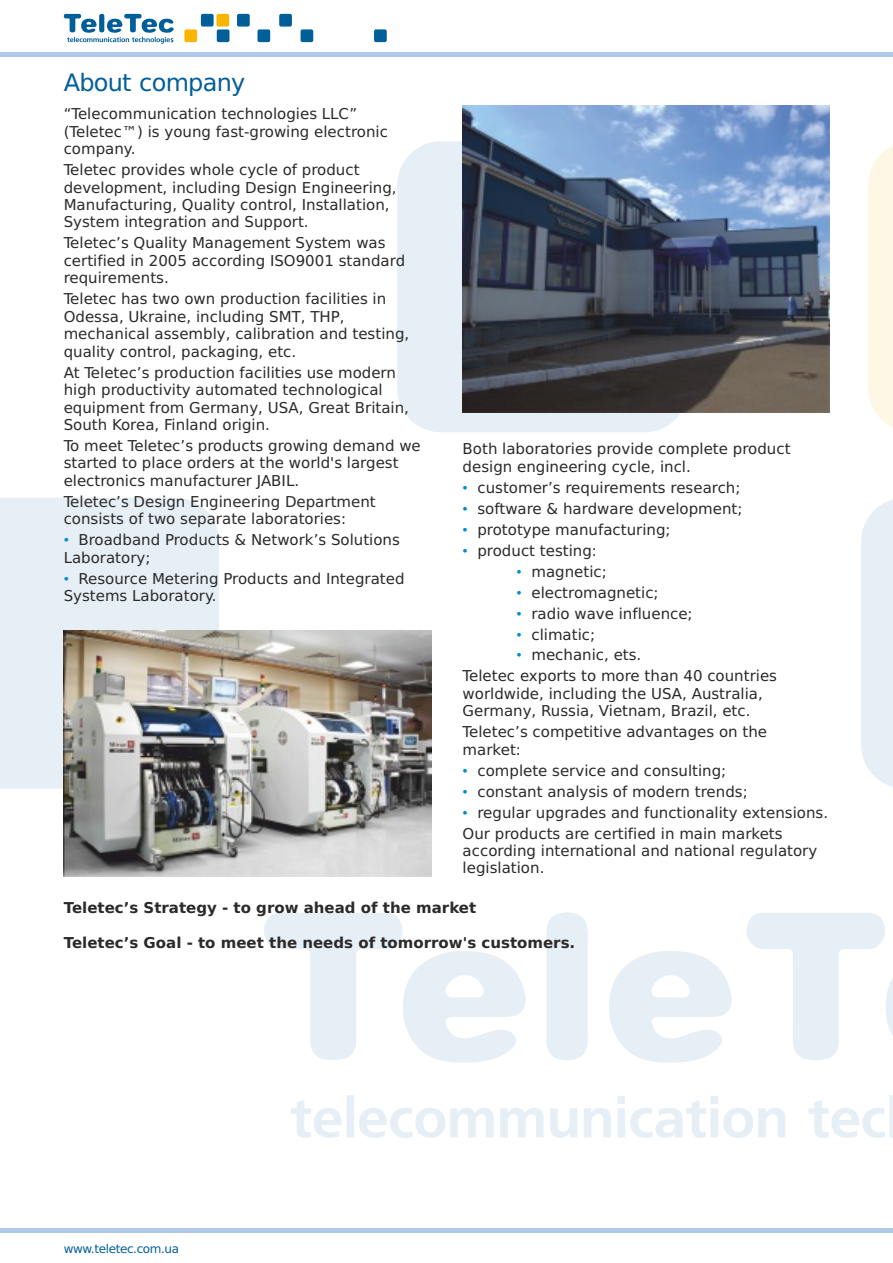
<style>
.page{position:relative;width:893px;height:1263px;background:#fff}
.page>*{position:absolute;margin:0;border:0;box-sizing:border-box;transform-origin:0 0}
.t1{font:24px "DejaVu Sans";letter-spacing:-.03em;color:#005e99}
.t2{font:15px/17.4px "DejaVu Sans";color:#2b2929}
.t3{font:700 15px "DejaVu Sans";color:#2b2929}
.t4{font:15px/21px "Arial";color:#008cd1;text-align:justify}
.t5{font:12px "DejaVu Sans";letter-spacing:-.03em;color:#005e99}
</style>
<div class="page">
<svg style="left:264px;top:912px;width:629px;height:151px"></svg>
<svg style="left:291px;top:1095px;width:602px;height:43px"></svg>
<svg style="left:861px;top:499px;width:32px;height:288px;background:#e8f0f5"></svg>
<div style="left:0;top:498px;width:219px;height:291px;background:#e6eff5"></div>
<svg style="left:868px;top:146px;width:25px;height:282px;background:#fef7e8"></svg>
<div style="left:397px;top:141px;width:291px;height:291px;background:#e6eff5;border-radius:44px"></div>
<img style="left:462px;top:106px;width:367px;height:307px">
<div style="left:0;top:52px;width:893px;height:5px;background:#b0c9eb"></div>
<hr style="left:0;top:1228px;width:893px;height:4px;background:#b0c9eb">
<svg style="left:64px;top:14px;width:110px;height:30px"></svg>
<div style="left:201px;top:14px;width:13px;height:13px;background:#005e99;border-radius:2px"></div>
<div style="left:217px;top:29px;width:12px;height:13px;background:#005e99;border-radius:2px"></div>
<div style="left:257px;top:29px;width:13px;height:13px;background:#005e99;border-radius:2px"></div>
<div style="left:216px;top:14px;width:13px;height:13px;background:#fab500;border-radius:2px"></div>
<div style="left:184px;top:29px;width:13px;height:13px;background:#fab500;border-radius:2px"></div>
<div style="left:279px;top:14px;width:13px;height:13px;background:#005e99;border-radius:2px"></div>
<div style="left:301px;top:29px;width:12px;height:13px;background:#005e99;border-radius:2px"></div>
<div style="left:237px;top:14px;width:13px;height:13px;background:#005e99;border-radius:2px"></div>
<div style="left:374px;top:29px;width:13px;height:13px;background:#005e99;border-radius:2px"></div>
<img style="left:63px;top:631px;width:369px;height:245px">
<h1 class="t1" style="left:64px;top:72px;width:183px">About company</h1>
<p class="t2" style="left:64px;top:107px;width:326px">“Telecommunication technologies LLC” (Teletec™) is young fast-growing electronic company.</p>
<p class="t2" style="left:64px;top:162px;width:334px">Teletec provides whole cycle of product development, including Design Engineering, Manufacturing, Quality control, Installation, System integration and Support.</p>
<p class="t2" style="left:64px;top:236px;width:343px">Teletec’s Quality Management System was certified in 2005 according ISO9001 standard requirements.</p>
<p class="t2" style="left:64px;top:292px;width:347px">Teletec has two own production facilities in Odessa, Ukraine, including SMT, THP, mechanical assembly, calibration and testing, quality control, packaging, etc.</p>
<p class="t2" style="left:64px;top:365px;width:347px">At Teletec’s production facilities use modern high productivity automated technological equipment from Germany, USA, Great Britain, South Korea, Finland origin.</p>
<p class="t2" style="left:64px;top:438px;width:359px">To meet Teletec’s products growing demand we</p>
<p class="t2" style="left:463px;top:442px;width:329px">Both laboratories provide complete product</p>
<p class="t2" style="left:64px;top:456px;width:336px">started to place orders at the world's largest</p>
<p class="t2" style="left:463px;top:459px;width:230px">design engineering cycle, incl.</p>
<p class="t2" style="left:64px;top:473px;width:237px">electronics manufacturer JABIL.</p>
<p class="t2" style="left:477px;top:480px;width:265px">customer’s requirements research;</p>
<p class="t2" style="left:64px;top:494px;width:314px">Teletec’s Design Engineering Department</p>
<p class="t2" style="left:477px;top:501px;width:267px">software &amp; hardware development;</p>
<p class="t4" style="left:463px;top:478px;width:7px">• • •</p>
<p class="t2" style="left:64px;top:512px;width:284px">consists of two separate laboratories:</p>
<p class="t2" style="left:477px;top:522px;width:195px">prototype manufacturing;</p>
<p class="t2" style="left:78px;top:533px;width:323px">Broadband Products &amp; Network’s Solutions</p>
<p class="t4" style="left:64px;top:531px;width:7px">•</p>
<p class="t2" style="left:477px;top:543px;width:121px">product testing:</p>
<p class="t4" style="left:463px;top:541px;width:7px">•</p>
<p class="t2" style="left:64px;top:550px;width:88px">Laboratory;</p>
<p class="t2" style="left:531px;top:564px;width:77px">magnetic;</p>
<p class="t4" style="left:517px;top:562px;width:7px">•</p>
<p class="t2" style="left:64px;top:571px;width:342px;text-indent:15px">Resource Metering Products and Integrated<br>Systems Laboratory.</p>
<p class="t4" style="left:64px;top:569px;width:7px">•</p>
<p class="t2" style="left:531px;top:585px;width:129px">electromagnetic;</p>
<p class="t2" style="left:531px;top:606px;width:163px">radio wave influence;</p>
<p class="t2" style="left:531px;top:627px;width:65px">climatic;</p>
<p class="t2" style="left:531px;top:648px;width:111px">mechanic, ets.</p>
<p class="t2" style="left:463px;top:669px;width:316px">Teletec exports to more than 40 countries</p>
<p class="t2" style="left:463px;top:686px;width:302px">worldwide, including the USA, Australia,<br>Germany, Russia, Vietnam, Brazil, etc.</p>
<p class="t2" style="left:463px;top:725px;width:306px">Teletec’s competitive advantages on the market:</p>
<p class="t2" style="left:477px;top:763px;width:250px">complete service and consulting;</p>
<p class="t2" style="left:477px;top:784px;width:272px">constant analysis of modern trends;</p>
<p class="t2" style="left:477px;top:805px;width:352px">regular upgrades and functionality extensions.</p>
<p class="t2" style="left:463px;top:826px;width:321px">Our products are certified in main markets</p>
<p class="t2" style="left:463px;top:843px;width:356px">according international and national regulatory legislation.</p>
<p class="t4" style="left:517px;top:583px;width:7px">• • • •</p>
<p class="t4" style="left:463px;top:761px;width:7px">• • •</p>
<p class="t3" style="left:64px;top:901px;width:414px">Teletec’s Strategy - to grow ahead of the market</p>
<p class="t3" style="left:64px;top:936px;width:513px">Teletec’s Goal - to meet the needs of tomorrow's customers.</p>
<p class="t5" style="left:64px;top:1244px;width:117px">www.teletec.com.ua</p>
</div>
